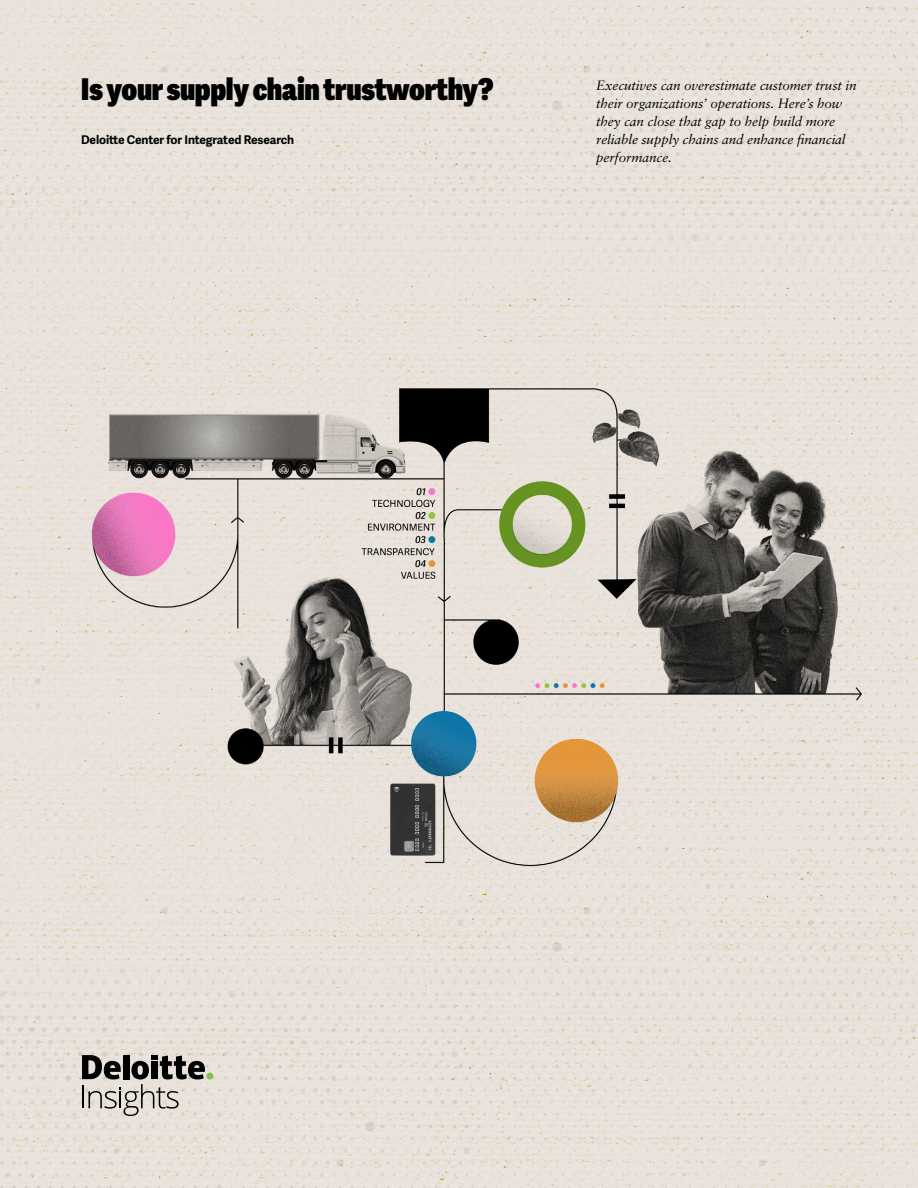
<style>
.page{position:relative;width:918px;height:1188px;background:#fff}
.page>*{position:absolute;margin:0;border:0;box-sizing:border-box;transform-origin:0 0}
.t1{font:800 30px "Adelle Sans Cnd";letter-spacing:-.01em;color:#000101}
.t2{font:italic 13.5px/18px "Sabon LT Pro";letter-spacing:-.01em;color:#000101}
.t3{font:700 12px "Adelle Sans";letter-spacing:-.01em;color:#000101}
</style>
<div class="page">
<img style="left:0;top:0;width:918px;height:1188px">
<div style="left:206px;top:1073px;width:7px;height:7px;background:#80c342;border-radius:50%"></div>
<svg style="left:82px;top:1055px;width:123px;height:61px;background:#a29e99"></svg>
<h1 class="t1" style="left:81px;top:70px;width:414px">Is your supply chain trustworthy?</h1>
<p class="t2" style="left:596px;top:75px;width:262px">Executives can overestimate customer trust in their organizations’ operations. Here’s how they can close that gap to help build more reliable supply chains and enhance financial performance.</p>
<p class="t3" style="left:81px;top:133px;width:215px">Deloitte Center for Integrated Research</p>
</div>
